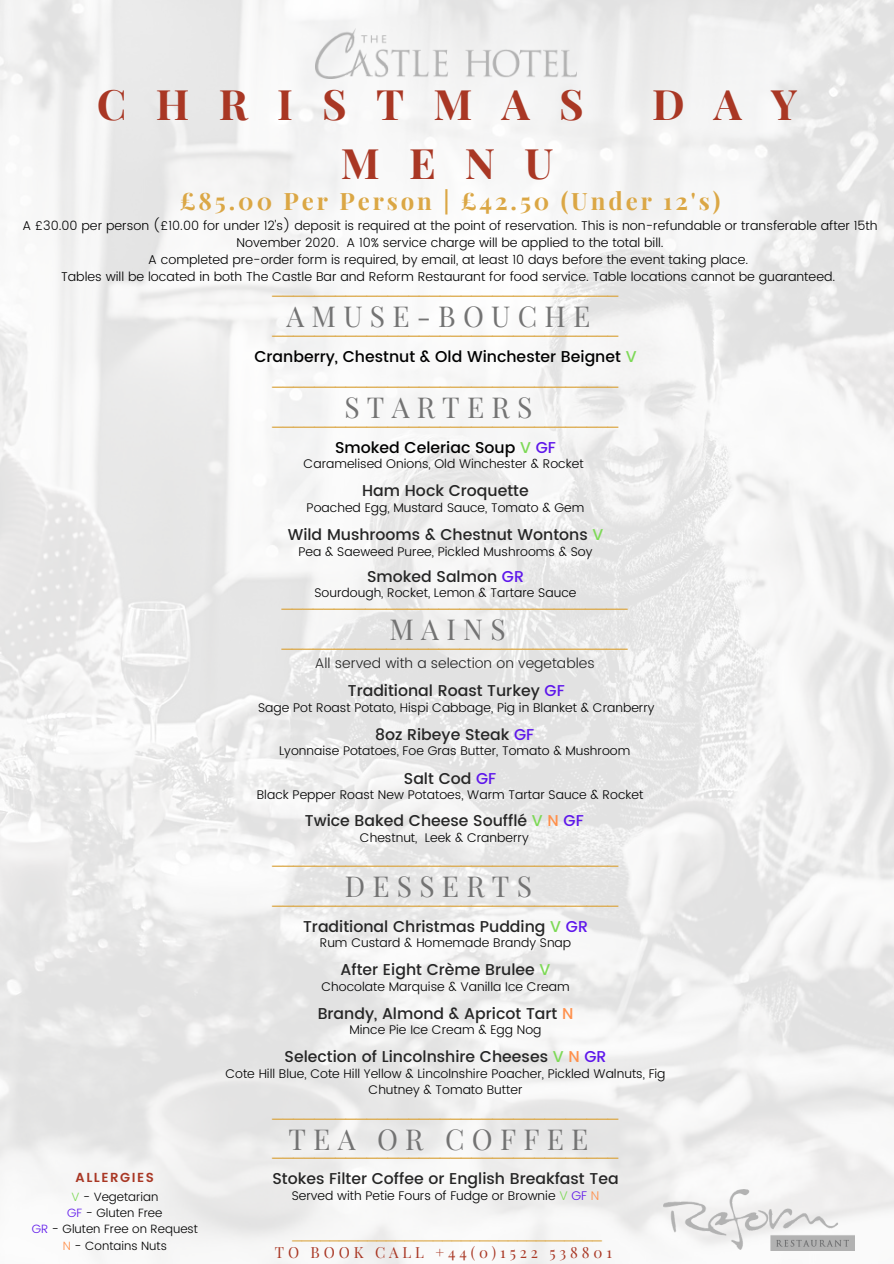
<style>
.page{position:relative;width:894px;height:1264px;background:#fff}
.page>*{position:absolute;margin:0;border:0;box-sizing:border-box;transform-origin:0 0}
.t1{font:700 42px "Playfair Display";letter-spacing:.695em;color:#a93724}
.t2{font:28.2px "Playfair Display";letter-spacing:.255em;color:#737373}
.t3{font:700 24px "Playfair Display";letter-spacing:.12em;color:#dba745}
.t4{font:18.75px/39.5px "Arimo";color:#dba745}
.t5{font:16.8px "Arimo";color:#dba745}
.t6{font:500 15.75px "Poppins";color:#252525}
.t7{font:500 15.75px "Poppins";color:#000}
.t8{font:15px "Playfair Display";letter-spacing:.255em;color:#a93724}
.t9{font:300 14.1px "Poppins";color:#252525}
.t10{font:600 13.05px "Poppins";letter-spacing:.12em;color:#a93724}
.t11{font:300 12.75px/17px "Poppins";color:#000;text-align:center}
.t12{font:300 12.6px/16.5px "Poppins";color:#000;text-align:center}
.t13{font:300 12px/16.2px "Poppins";color:#000;text-align:center}
.s1{color:#7ed957}
.s2{color:#5e17eb}
.s3{color:#ff914d}
</style>
<div class="page">
<img style="left:0;top:0;width:893px;height:1263px">
<img style="left:663px;top:1189px;width:190px;height:61px">
<img style="left:316px;top:29px;width:260px;height:49px">
<h1 class="t1" style="left:97px;top:75px;width:488px">CHRISTMAS</h1>
<h1 class="t1" style="left:651px;top:75px;width:147px">DAY</h1>
<h1 class="t1" style="left:340px;top:133px;width:214px">MENU</h1>
<h3 class="t3" style="left:180px;top:184px;width:542px">£85.00 Per Person | £42.50 (Under 12's)</h3>
<p class="t11" style="left:23px;top:217px;width:856px">A £30.00 per person (£10.00 for under 12's) deposit is required at the point of reservation. This is non-refundable or transferable after 15th November 2020. A 10% service charge will be applied to the total bill.<br>A completed pre-order form is required, by email, at least 10 days before the event taking place.<br>Tables will be located in both The Castle Bar and Reform Restaurant for food service. Table locations cannot be guaranteed.</p>
<h2 class="t2" style="left:286px;top:296px;width:305px">AMUSE-BOUCHE</h2>
<h3 class="t4" style="left:272px;top:267px;width:347px">_________________________________ _________________________________</h3>
<p class="t7" style="left:254px;top:347px;width:383px">Cranberry, Chestnut &amp; Old Winchester Beignet <span class="s1">V</span></p>
<h3 class="t4" style="left:272px;top:358px;width:347px">_________________________________ _________________________________</h3>
<h2 class="t2" style="left:344px;top:387px;width:189px">STARTERS</h2>
<p class="t7" style="left:335px;top:438px;width:222px">Smoked Celeriac Soup <span class="s1">V</span> <span class="s2">GF</span></p>
<p class="t12" style="left:303px;top:456px;width:281px">Caramelised Onions, Old Winchester &amp; Rocket</p>
<p class="t6" style="left:362px;top:481px;width:168px">Ham Hock Croquette</p>
<p class="t12" style="left:306px;top:499px;width:279px">Poached Egg, Mustard Sauce, Tomato &amp; Gem</p>
<p class="t6" style="left:287px;top:525px;width:317px">Wild Mushrooms &amp; Chestnut Wontons <span class="s1">V</span></p>
<p class="t12" style="left:298px;top:543px;width:295px">Pea &amp; Saeweed Puree, Pickled Mushrooms &amp; Soy</p>
<p class="t6" style="left:367px;top:567px;width:158px">Smoked Salmon <span class="s2">GR</span></p>
<p class="t12" style="left:314px;top:584px;width:263px">Sourdough, Rocket, Lemon &amp; Tartare Sauce</p>
<h3 class="t4" style="left:282px;top:580px;width:347px">_________________________________ _________________________________</h3>
<p class="t9" style="left:314px;top:655px;width:281px">All served with a selection on vegetables</p>
<h2 class="t2" style="left:389px;top:609px;width:118px">MAINS</h2>
<p class="t6" style="left:348px;top:681px;width:218px">Traditional Roast Turkey <span class="s2">GF</span></p>
<p class="t12" style="left:258px;top:699px;width:398px">Sage Pot Roast Potato, Hispi Cabbage, Pig in Blanket &amp; Cranberry</p>
<p class="t6" style="left:375px;top:725px;width:161px">8oz Ribeye Steak <span class="s2">GF</span></p>
<p class="t12" style="left:279px;top:742px;width:352px">Lyonnaise Potatoes, Foe Gras Butter, Tomato &amp; Mushroom</p>
<p class="t6" style="left:404px;top:769px;width:94px">Salt Cod <span class="s2">GF</span></p>
<p class="t12" style="left:257px;top:786px;width:388px">Black Pepper Roast New Potatoes, Warm Tartar Sauce &amp; Rocket</p>
<p class="t6" style="left:305px;top:811px;width:280px">Twice Baked Cheese Soufflé <span class="s1">V</span> <span class="s3">N</span> <span class="s2">GF</span></p>
<p class="t12" style="left:360px;top:829px;width:170px">Chestnut, Leek &amp; Cranberry</p>
<h3 class="t4" style="left:272px;top:836px;width:347px">_________________________________ _________________________________</h3>
<h2 class="t2" style="left:344px;top:866px;width:189px">DESSERTS</h2>
<p class="t6" style="left:303px;top:917px;width:286px">Traditional Christmas Pudding <span class="s1">V</span> <span class="s2">GR</span></p>
<p class="t12" style="left:320px;top:934px;width:253px">Rum Custard &amp; Homemade Brandy Snap</p>
<p class="t6" style="left:340px;top:960px;width:211px">After Eight Crème Brulee <span class="s1">V</span></p>
<p class="t12" style="left:321px;top:978px;width:249px">Chocolate Marquise &amp; Vanilla Ice Cream</p>
<p class="t6" style="left:317px;top:1003px;width:257px">Brandy, Almond &amp; Apricot Tart <span class="s3">N</span></p>
<p class="t12" style="left:349px;top:1021px;width:194px">Mince Pie Ice Cream &amp; Egg Nog</p>
<p class="t6" style="left:284px;top:1047px;width:323px">Selection of Lincolnshire Cheeses <span class="s1">V</span> <span class="s3">N</span> <span class="s2">GR</span></p>
<p class="t12" style="left:225px;top:1065px;width:441px">Cote Hill Blue, Cote Hill Yellow &amp; Lincolnshire Poacher, Pickled Walnuts, Fig<br>Chutney &amp; Tomato Butter</p>
<p class="t10" style="left:76px;top:1169px;width:80px">ALLERGIES</p>
<p class="t13" style="left:32px;top:1188px;width:168px"><span class="s1">V</span> - Vegetarian<br><span class="s2">GF</span> - Gluten Free<br><span class="s2">GR</span> - Gluten Free on Request<br><span class="s3">N</span> - Contains Nuts</p>
<h3 class="t4" style="left:272px;top:1089px;width:347px">_________________________________ _________________________________</h3>
<h2 class="t2" style="left:288px;top:1119px;width:301px">TEA OR COFFEE</h2>
<p class="t6" style="left:272px;top:1169px;width:347px">Stokes Filter Coffee or English Breakfast Tea</p>
<p class="t12" style="left:291px;top:1187px;width:309px">Served with Petie Fours of Fudge or Brownie <span class="s1">V</span> <span class="s2">GF</span> <span class="s3">N</span></p>
<h3 class="t5" style="left:292px;top:1222px;width:311px">_________________________________</h3>
<p class="t8" style="left:275px;top:1241px;width:338px">TO BOOK CALL +44(0)1522 538801</p>
</div>
